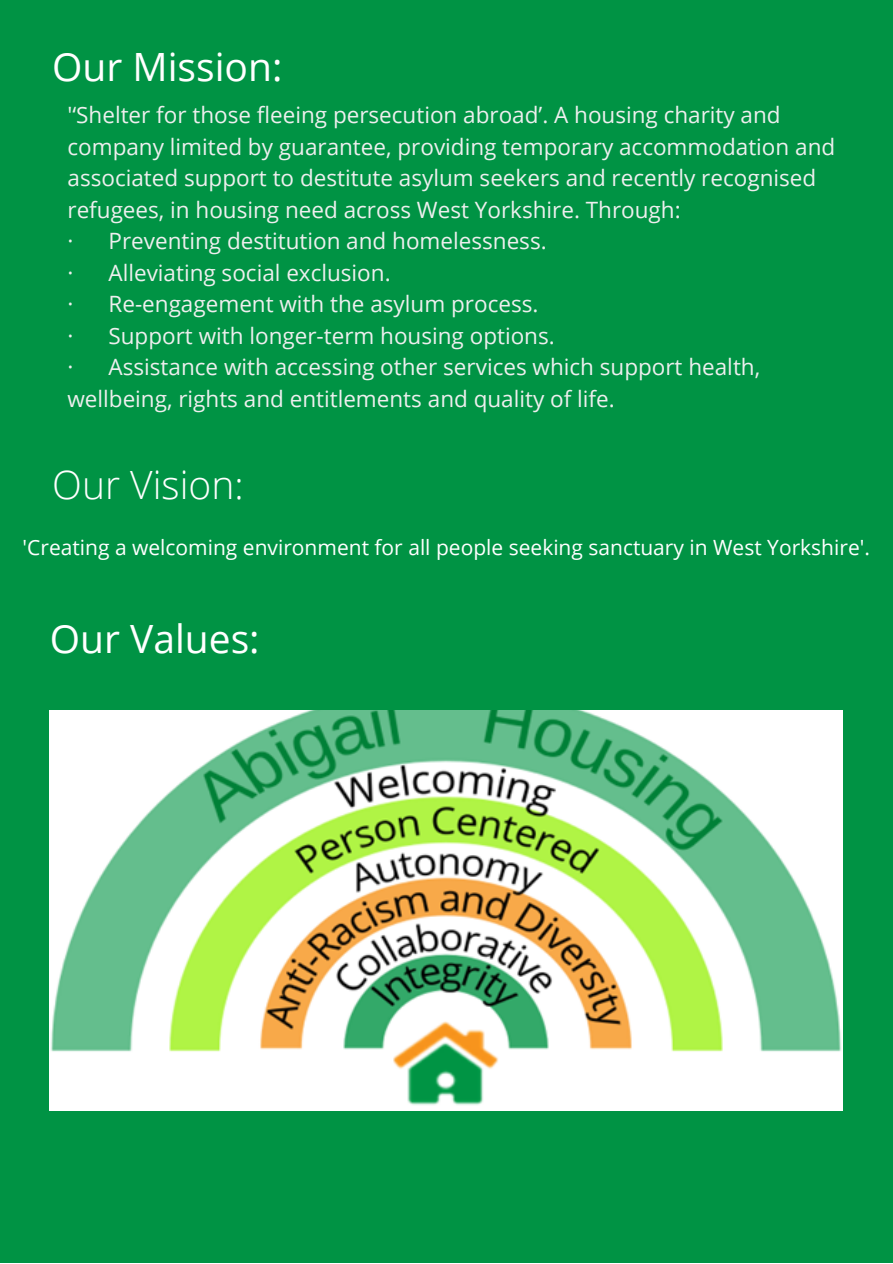
<style>
.page{position:relative;width:893px;height:1264px;background:#fff}
.page>*{position:absolute;margin:0;border:0;box-sizing:border-box;transform-origin:0 0}
.t1{font:39px "Open Sans";color:#fff}
.t2{font:300 39px "Open Sans";color:#fff}
.t3{font:22.5px/31.5px "Open Sans";color:#eeefee}
.t4{font:21px "Open Sans";color:#fff}
</style>
<div class="page">
<div style="left:0;top:0;width:892px;height:1262px;background:#009344"></div>
<img style="left:50px;top:710px;width:792px;height:400px">
<h1 class="t1" style="left:52px;top:39px;width:232px">Our Mission:</h1>
<p class="t3" style="left:67px;top:99px;width:769px">'‘Shelter for those fleeing persecution abroad’. A housing charity and company limited by guarantee, providing temporary accommodation and associated support to destitute asylum seekers and recently recognised refugees, in housing need across West Yorkshire. Through:<br>· Preventing destitution and homelessness.<br>· Alleviating social exclusion.<br>· Re-engagement with the asylum process.<br>· Support with longer-term housing options.<br>· Assistance with accessing other services which support health, wellbeing, rights and entitlements and quality of life.</p>
<h1 class="t2" style="left:52px;top:457px;width:193px">Our Vision:</h1>
<p class="t4" style="left:23px;top:532px;width:848px">'Creating a welcoming environment for all people seeking sanctuary in West Yorkshire'.</p>
<h1 class="t1" style="left:50px;top:611px;width:211px">Our Values:</h1>
</div>
